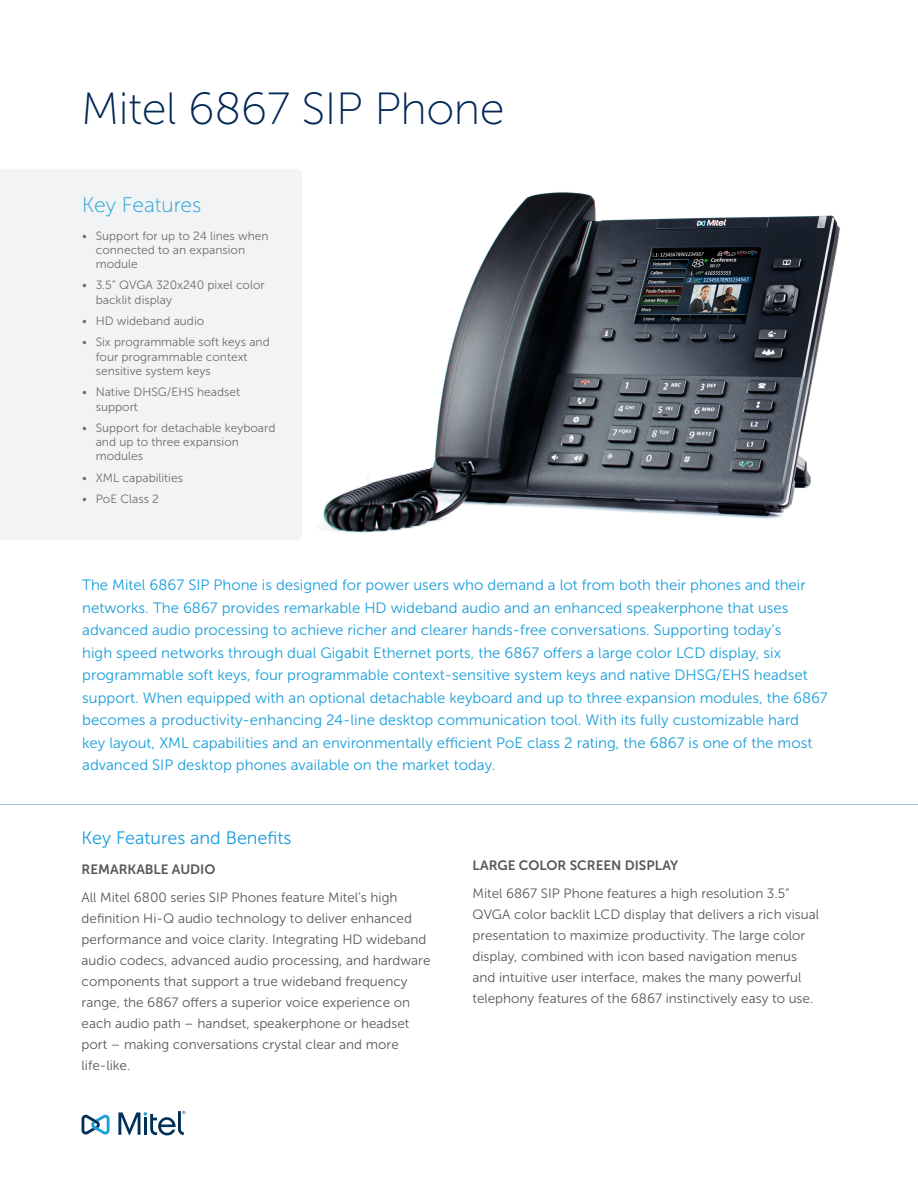
<style>
.page{position:relative;width:918px;height:1188px;background:#fff}
.page>*{position:absolute;margin:0;border:0;box-sizing:border-box;transform-origin:0 0}
.Main_Heading{font:45px "Museo Sans 100";letter-spacing:-.01em;color:#002855}
.Title_Subhead-Light{font:21px "Museo Sans 100";color:#199eda}
.Body_subhead_1{font:18px "Museo Sans 300";color:#199eda}
.Intro_paragraph{font:15px/22.5px "Museo Sans 300";color:#199eda}
.body_text{font:13.5px/21px "Museo Sans 300";color:#57585a}
.Body_subhead_3{font:13.5px "Museo Sans 700";color:#57585a}
.t1{font:12px/14.4px "Museo Sans 300";color:#6c6d70}
</style>
<div class="page">
<svg style="left:82px;top:1115px;width:28px;height:20px"></svg>
<svg style="left:118px;top:1111px;width:67px;height:25px"></svg>
<div style="left:0;top:169px;width:302px;height:371px;background:#f2f3f4"></div>
<hr style="left:0;top:804px;width:918px;height:1px;background:#9bc7ea">
<img style="left:319px;top:192px;width:521px;height:341px">
<p class="Main_Heading" style="left:81px;top:85px;width:425px">Mitel 6867 SIP Phone</p>
<p class="Title_Subhead-Light" style="left:82px;top:193px;width:121px">Key Features</p>
<p class="t1" style="left:96px;top:228px;width:174px;text-indent:-14px">• Support for up to 24 lines when connected to an expansion module</p>
<p class="t1" style="left:96px;top:278px;width:171px;text-indent:-14px">• 3.5” QVGA 320x240 pixel color backlit display</p>
<p class="t1" style="left:82px;top:314px;width:124px">• HD wideband audio</p>
<p class="t1" style="left:96px;top:335px;width:176px;text-indent:-14px">• Six programmable soft keys and four programmable context sensitive system keys</p>
<p class="t1" style="left:96px;top:385px;width:146px;text-indent:-14px">• Native DHSG/EHS headset support</p>
<p class="t1" style="left:96px;top:420px;width:181px;text-indent:-14px">• Support for detachable keyboard and up to three expansion modules</p>
<p class="t1" style="left:82px;top:470px;width:102px">• XML capabilities</p>
<p class="t1" style="left:82px;top:492px;width:78px">• PoE Class 2</p>
<p class="Intro_paragraph" style="left:82px;top:574px;width:747px">The Mitel 6867 SIP Phone is designed for power users who demand a lot from both their phones and their networks. The 6867 provides remarkable HD wideband audio and an enhanced speakerphone that uses advanced audio processing to achieve richer and clearer hands-free conversations. Supporting today’s<br>high speed networks through dual Gigabit Ethernet ports, the 6867 offers a large color LCD display, six programmable soft keys, four programmable context-sensitive system keys and native DHSG/EHS headset support. When equipped with an optional detachable keyboard and up to three expansion modules, the 6867 becomes a productivity-enhancing 24-line desktop communication tool. With its fully customizable hard<br>key layout, XML capabilities and an environmentally efficient PoE class 2 rating, the 6867 is one of the most advanced SIP desktop phones available on the market today.</p>
<p class="Body_subhead_1" style="left:82px;top:828px;width:211px">Key Features and Benefits</p>
<p class="Body_subhead_3" style="left:82px;top:862px;width:135px">REMARKABLE AUDIO</p>
<p class="body_text" style="left:82px;top:886px;width:350px">All Mitel 6800 series SIP Phones feature Mitel’s high definition Hi-Q audio technology to deliver enhanced performance and voice clarity. Integrating HD wideband audio codecs, advanced audio processing, and hardware components that support a true wideband frequency range, the 6867 offers a superior voice experience on each audio path – handset, speakerphone or headset port – making conversations crystal clear and more life-like.</p>
<p class="Body_subhead_3" style="left:472px;top:858px;width:207px">LARGE COLOR SCREEN DISPLAY</p>
<p class="body_text" style="left:472px;top:883px;width:348px">Mitel 6867 SIP Phone features a high resolution 3.5” QVGA color backlit LCD display that delivers a rich visual presentation to maximize productivity. The large color display, combined with icon based navigation menus and intuitive user interface, makes the many powerful telephony features of the 6867 instinctively easy to use.</p>
</div>
